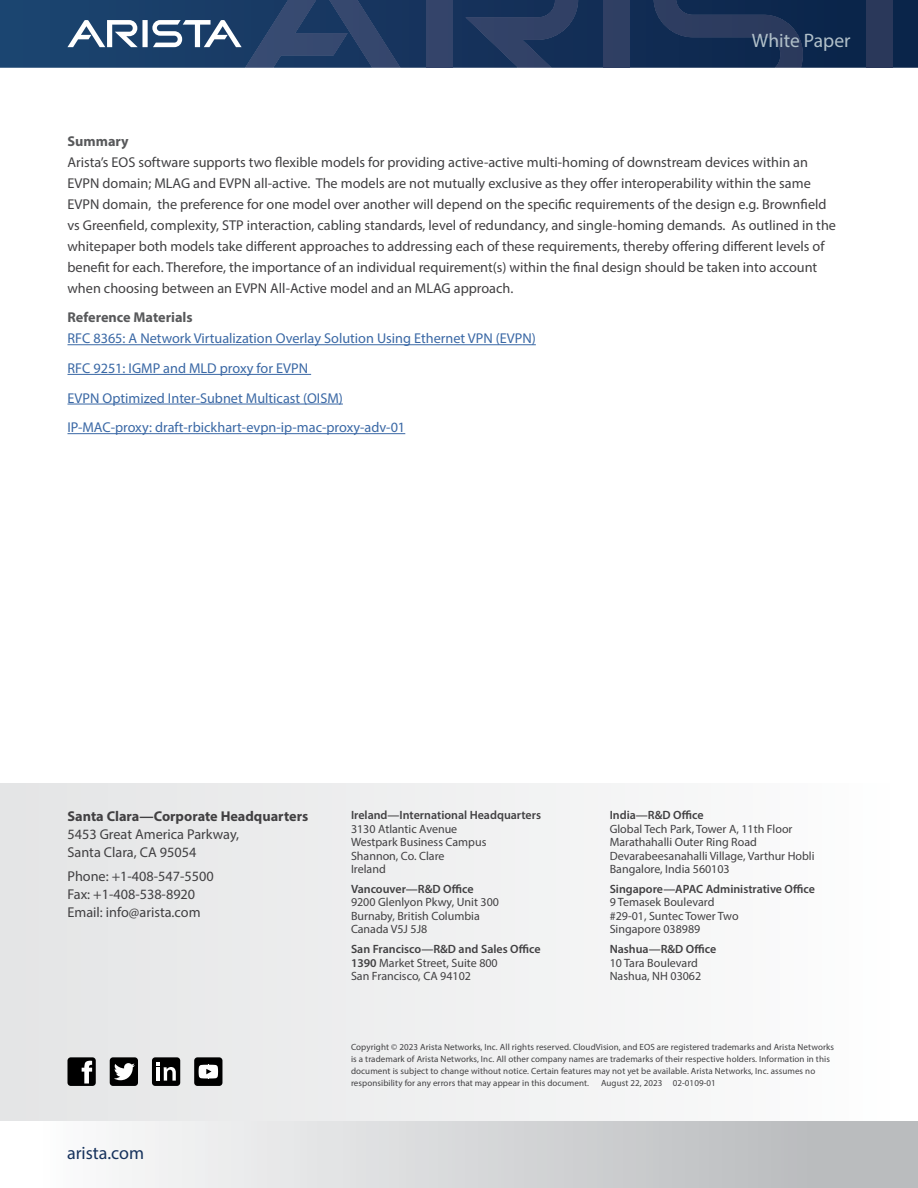
<style>
.page{position:relative;width:918px;height:1188px;background:#fff}
.page>*{position:absolute;margin:0;border:0;box-sizing:border-box;transform-origin:0 0}
.t1{font:19.5px "Myriad Pro";color:#b1c0c9}
.t2{font:18px "Myriad Pro";color:#16325c}
.t3{font:14.25px/21px "Myriad Pro";color:#414042}
.t4{font:14.25px/29.7px "Myriad Pro";color:#3a68a5}
.t5{font:700 14.25px "Myriad Pro";color:#414042}
.t6{font:700 14.25px "Myriad Pro";color:#58595b}
.t7{font:12px/13.5px "Myriad Pro";color:#414042}
.t8{font:600 12px "Myriad Pro";color:#414042}
.t9{font:9px/12px "Myriad Pro";letter-spacing:.01em;color:#414042}
.s1{font-weight:600}
</style>
<div class="page">
<svg style="left:0;top:0;width:918px;height:68px;background:#13325a"></svg>
<div style="left:426px;top:0;width:26px;height:68px;background:#34446a"></div>
<svg style="left:465px;top:0;width:113px;height:68px;background:#22385f"></svg>
<svg style="left:67px;top:0;width:333px;height:68px;background:#334f75"></svg>
<div style="left:604px;top:0;width:26px;height:68px;background:#2f3f63"></div>
<svg style="left:654px;top:0;width:149px;height:68px;background:#1a3156"></svg>
<div style="left:867px;top:0;width:26px;height:68px;background:#2a385a"></div>
<div style="left:0;top:1120px;width:918px;height:68px;background:linear-gradient(to right,#fff,#b3b5b7)"></div>
<div style="left:0;top:783px;width:918px;height:337px;background:linear-gradient(to right,#e3e4e5,#fdfefe)"></div>
<div style="left:67px;top:1057px;width:29px;height:29px;background:#000;border-radius:3px"></div>
<div style="left:110px;top:1057px;width:28px;height:29px;background:#000;border-radius:3px"></div>
<div style="left:152px;top:1057px;width:28px;height:29px;background:#000;border-radius:3px"></div>
<div style="left:194px;top:1057px;width:28px;height:29px;background:#000;border-radius:3px"></div>
<svg style="left:82px;top:1060px;width:10px;height:24px"></svg>
<svg style="left:114px;top:1063px;width:21px;height:17px"></svg>
<svg style="left:157px;top:1063px;width:19px;height:18px"></svg>
<svg style="left:199px;top:1065px;width:19px;height:14px"></svg>
<hr style="left:68px;top:344px;width:468px;height:1px;background:#3a68a5">
<hr style="left:68px;top:374px;width:243px;height:1px;background:#3a68a5">
<hr style="left:68px;top:404px;width:275px;height:1px;background:#3a68a5">
<hr style="left:68px;top:433px;width:337px;height:1px;background:#3a68a5">
<h1 class="t1" style="left:752px;top:29px;width:100px">White Paper</h1>
<p class="t6" style="left:68px;top:132px;width:63px">Summary</p>
<p class="t3" style="left:68px;top:151px;width:770px">Arista’s EOS software supports two flexible models for providing active-active multi-homing of downstream devices within an EVPN domain; MLAG and EVPN all-active. The models are not mutually exclusive as they offer interoperability within the same EVPN domain, the preference for one model over another will depend on the specific requirements of the design e.g. Brownfield vs Greenfield, complexity, STP interaction, cabling standards, level of redundancy, and single-homing demands. As outlined in the whitepaper both models take different approaches to addressing each of these requirements, thereby offering different levels of benefit for each. Therefore, the importance of an individual requirement(s) within the final design should be taken into account when choosing between an EVPN All-Active model and an MLAG approach.</p>
<p class="t6" style="left:68px;top:308px;width:127px">Reference Materials</p>
<p class="t4" style="left:68px;top:324px;width:470px">RFC 8365: A Network Virtualization Overlay Solution Using Ethernet VPN (EVPN)<br>RFC 9251: IGMP and MLD proxy for EVPN<br>EVPN Optimized Inter-Subnet Multicast (OISM)<br>IP-MAC-proxy: draft-rbickhart-evpn-ip-mac-proxy-adv-01</p>
<p class="t5" style="left:68px;top:807px;width:242px">Santa Clara—Corporate Headquarters</p>
<p class="t3" style="left:68px;top:825px;width:173px;line-height:18px">5453 Great America Parkway,<br>Santa Clara, CA 95054</p>
<p class="t3" style="left:68px;top:867px;width:148px;line-height:18px">Phone: +1-408-547-5500<br>Fax: +1-408-538-8920<br>Email: info@arista.com</p>
<p class="t2" style="left:67px;top:1142px;width:79px">arista.com</p>
<p class="t8" style="left:351px;top:807px;width:192px">Ireland—International Headquarters</p>
<p class="t7" style="left:351px;top:822px;width:137px">3130 Atlantic Avenue<br>Westpark Business Campus<br>Shannon, Co. Clare<br>Ireland</p>
<p class="t8" style="left:351px;top:881px;width:124px">Vancouver—R&amp;D Office</p>
<p class="t7" style="left:351px;top:896px;width:150px">9200 Glenlyon Pkwy, Unit 300<br>Burnaby, British Columbia<br>Canada V5J 5J8</p>
<p class="t7" style="left:351px;top:942px;width:191px"><span class="s1">San Francisco—R&amp;D and Sales Office<br>1390</span> Market Street, Suite 800<br>San Francisco, CA 94102</p>
<p class="t8" style="left:610px;top:807px;width:95px">India—R&amp;D Office</p>
<p class="t7" style="left:610px;top:822px;width:206px">Global Tech Park, Tower A, 11th Floor Marathahalli Outer Ring Road Devarabeesanahalli Village, Varthur Hobli Bangalore, India 560103</p>
<p class="t8" style="left:610px;top:881px;width:207px">Singapore—APAC Administrative Office</p>
<p class="t7" style="left:610px;top:896px;width:130px">9 Temasek Boulevard #29-01, Suntec Tower Two<br>Singapore 038989</p>
<p class="t8" style="left:610px;top:942px;width:108px">Nashua—R&amp;D Office</p>
<p class="t7" style="left:610px;top:956px;width:93px">10 Tara Boulevard<br>Nashua, NH 03062</p>
<p class="t9" style="left:351px;top:1041px;width:485px">Copyright © 2023 Arista Networks, Inc. All rights reserved. CloudVision, and EOS are registered trademarks and Arista Networks is a trademark of Arista Networks, Inc. All other company names are trademarks of their respective holders. Information in this document is subject to change without notice. Certain features may not yet be available. Arista Networks, Inc. assumes no responsibility for any errors that may appear in this document.</p>
<p class="t9" style="left:601px;top:1077px;width:116px">August 22, 2023 02-0109-01</p>
</div>
